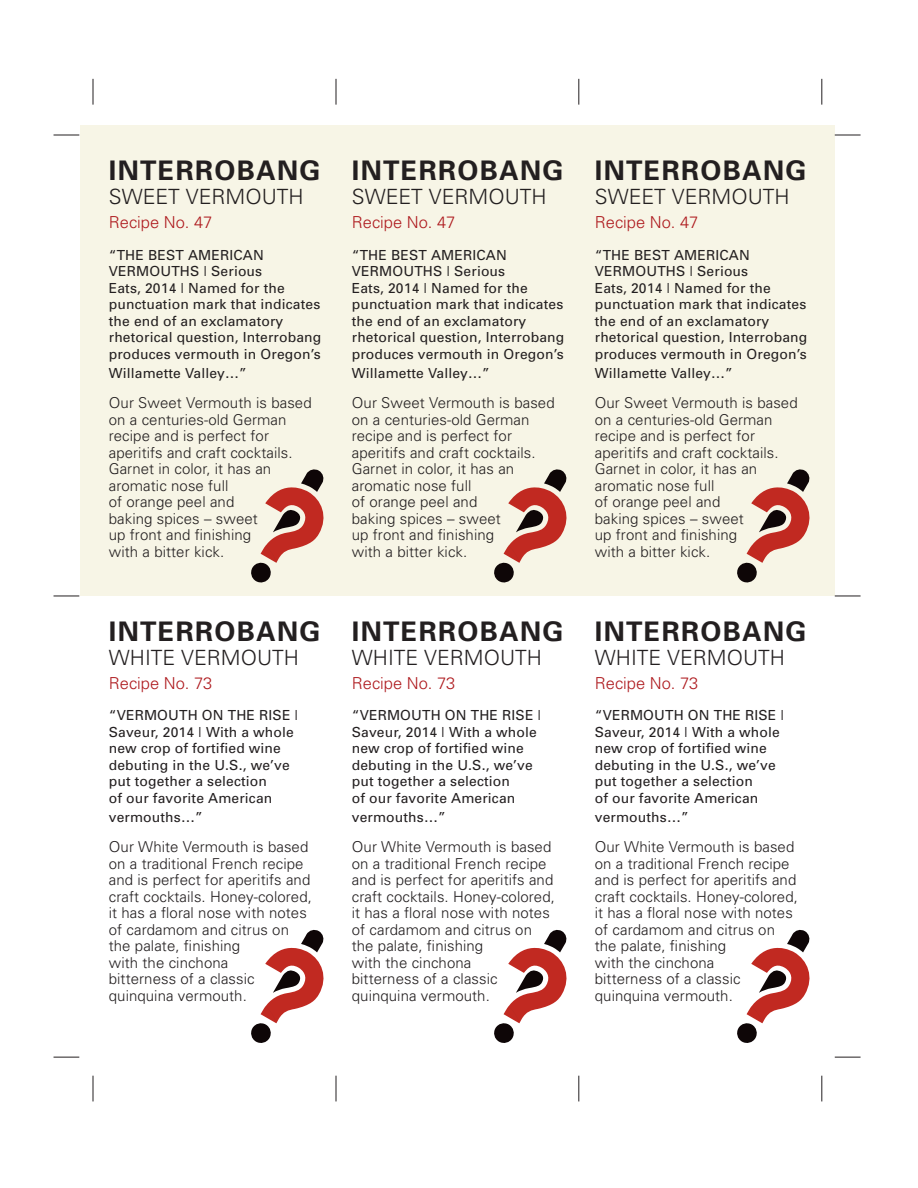
<style>
.page{position:relative;width:918px;height:1188px;background:#fff}
.page>*{position:absolute;margin:0;border:0;box-sizing:border-box;transform-origin:0 0}
.t1{font:700 27px "Univers";letter-spacing:.05em;color:#231f20}
.t2{font:300 21px "Univers";color:#231f20}
.t3{font:300 16.5px "Univers";color:#ae1a1e}
.t4{font:300 15px/16.5px "Univers";letter-spacing:.005em;color:#231f20}
.t5{font:13.8px/16.5px "Univers";letter-spacing:.01em;color:#231f20}
</style>
<div class="page">
<div style="left:80px;top:125px;width:256px;height:471px;background:#f7f5e6"></div>
<div style="left:336px;top:125px;width:243px;height:471px;background:#f7f5e6"></div>
<div style="left:579px;top:125px;width:256px;height:471px;background:#f7f5e6"></div>
<svg style="left:93px;top:79px;width:1px;height:26px"></svg>
<svg style="left:93px;top:1076px;width:1px;height:25px"></svg>
<svg style="left:336px;top:79px;width:1px;height:26px"></svg>
<svg style="left:336px;top:1076px;width:1px;height:25px"></svg>
<svg style="left:579px;top:79px;width:1px;height:26px"></svg>
<svg style="left:579px;top:1076px;width:1px;height:25px"></svg>
<svg style="left:822px;top:79px;width:1px;height:26px"></svg>
<svg style="left:822px;top:1076px;width:1px;height:25px"></svg>
<svg style="left:54px;top:135px;width:25px;height:1px"></svg>
<svg style="left:835px;top:135px;width:26px;height:1px"></svg>
<svg style="left:54px;top:596px;width:25px;height:1px"></svg>
<svg style="left:835px;top:596px;width:26px;height:1px"></svg>
<svg style="left:54px;top:1057px;width:25px;height:1px"></svg>
<svg style="left:835px;top:1057px;width:26px;height:1px"></svg>
<svg style="left:251px;top:469px;width:73px;height:114px"></svg>
<svg style="left:494px;top:469px;width:73px;height:114px"></svg>
<svg style="left:737px;top:469px;width:73px;height:114px"></svg>
<svg style="left:251px;top:929px;width:73px;height:114px"></svg>
<svg style="left:494px;top:929px;width:73px;height:114px"></svg>
<svg style="left:737px;top:929px;width:73px;height:114px"></svg>
<p class="t1" style="left:109px;top:153px;width:213px">INTERROBANG</p>
<p class="t2" style="left:109px;top:184px;width:196px">SWEET VERMOUTH</p>
<p class="t3" style="left:109px;top:213px;width:105px">Recipe No. 47</p>
<p class="t5" style="left:109px;top:246px;width:214px">“THE BEST AMERICAN<br>VERMOUTHS | Serious<br>Eats, 2014 | Named for the punctuation mark that indicates the end of an exclamatory rhetorical question, Interrobang produces vermouth in Oregon’s</p>
<p class="t5" style="left:109px;top:365px;width:140px">Willamette Valley…”</p>
<p class="t4" style="left:109px;top:394px;width:204px">Our Sweet Vermouth is based on a centuries-old German recipe and is perfect for aperitifs and craft cocktails.<br>Garnet in color, it has an aromatic nose full<br>of orange peel and<br>baking spices – sweet<br>up front and finishing<br>with a bitter kick.</p>
<p class="t1" style="left:109px;top:614px;width:213px">INTERROBANG</p>
<p class="t2" style="left:109px;top:645px;width:192px">WHITE VERMOUTH</p>
<p class="t3" style="left:109px;top:673px;width:105px">Recipe No. 73</p>
<p class="t5" style="left:109px;top:707px;width:191px">“VERMOUTH ON THE RISE |<br>Saveur, 2014 | With a whole new crop of fortified wine debuting in the U.S., we’ve put together a selection<br>of our favorite American</p>
<p class="t5" style="left:109px;top:809px;width:95px">vermouths…”</p>
<p class="t4" style="left:109px;top:838px;width:205px">Our White Vermouth is based on a traditional French recipe and is perfect for aperitifs and craft cocktails. Honey-colored, it has a floral nose with notes of cardamom and citrus on the palate, finishing<br>with the cinchona<br>bitterness of a classic quinquina vermouth.</p>
<p class="t1" style="left:352px;top:153px;width:213px">INTERROBANG</p>
<p class="t2" style="left:352px;top:184px;width:196px">SWEET VERMOUTH</p>
<p class="t3" style="left:352px;top:213px;width:105px">Recipe No. 47</p>
<p class="t5" style="left:352px;top:246px;width:214px">“THE BEST AMERICAN<br>VERMOUTHS | Serious<br>Eats, 2014 | Named for the punctuation mark that indicates the end of an exclamatory rhetorical question, Interrobang produces vermouth in Oregon’s</p>
<p class="t5" style="left:352px;top:365px;width:140px">Willamette Valley…”</p>
<p class="t4" style="left:352px;top:394px;width:204px">Our Sweet Vermouth is based on a centuries-old German recipe and is perfect for aperitifs and craft cocktails.<br>Garnet in color, it has an aromatic nose full<br>of orange peel and<br>baking spices – sweet<br>up front and finishing<br>with a bitter kick.</p>
<p class="t1" style="left:352px;top:614px;width:213px">INTERROBANG</p>
<p class="t2" style="left:352px;top:645px;width:192px">WHITE VERMOUTH</p>
<p class="t3" style="left:352px;top:673px;width:105px">Recipe No. 73</p>
<p class="t5" style="left:352px;top:707px;width:191px">“VERMOUTH ON THE RISE |<br>Saveur, 2014 | With a whole new crop of fortified wine debuting in the U.S., we’ve put together a selection<br>of our favorite American</p>
<p class="t5" style="left:352px;top:809px;width:95px">vermouths…”</p>
<p class="t4" style="left:352px;top:838px;width:205px">Our White Vermouth is based on a traditional French recipe and is perfect for aperitifs and craft cocktails. Honey-colored, it has a floral nose with notes of cardamom and citrus on the palate, finishing<br>with the cinchona<br>bitterness of a classic quinquina vermouth.</p>
<p class="t1" style="left:595px;top:153px;width:213px">INTERROBANG</p>
<p class="t2" style="left:595px;top:184px;width:196px">SWEET VERMOUTH</p>
<p class="t3" style="left:595px;top:213px;width:105px">Recipe No. 47</p>
<p class="t5" style="left:595px;top:246px;width:214px">“THE BEST AMERICAN<br>VERMOUTHS | Serious<br>Eats, 2014 | Named for the punctuation mark that indicates the end of an exclamatory rhetorical question, Interrobang produces vermouth in Oregon’s</p>
<p class="t5" style="left:595px;top:365px;width:140px">Willamette Valley…”</p>
<p class="t4" style="left:595px;top:394px;width:204px">Our Sweet Vermouth is based on a centuries-old German recipe and is perfect for aperitifs and craft cocktails.<br>Garnet in color, it has an aromatic nose full<br>of orange peel and<br>baking spices – sweet<br>up front and finishing<br>with a bitter kick.</p>
<p class="t1" style="left:595px;top:614px;width:213px">INTERROBANG</p>
<p class="t2" style="left:595px;top:645px;width:192px">WHITE VERMOUTH</p>
<p class="t3" style="left:595px;top:673px;width:105px">Recipe No. 73</p>
<p class="t5" style="left:595px;top:707px;width:191px">“VERMOUTH ON THE RISE |<br>Saveur, 2014 | With a whole new crop of fortified wine debuting in the U.S., we’ve put together a selection<br>of our favorite American</p>
<p class="t5" style="left:595px;top:809px;width:95px">vermouths…”</p>
<p class="t4" style="left:595px;top:838px;width:205px">Our White Vermouth is based on a traditional French recipe and is perfect for aperitifs and craft cocktails. Honey-colored, it has a floral nose with notes of cardamom and citrus on the palate, finishing<br>with the cinchona<br>bitterness of a classic quinquina vermouth.</p>
</div>
